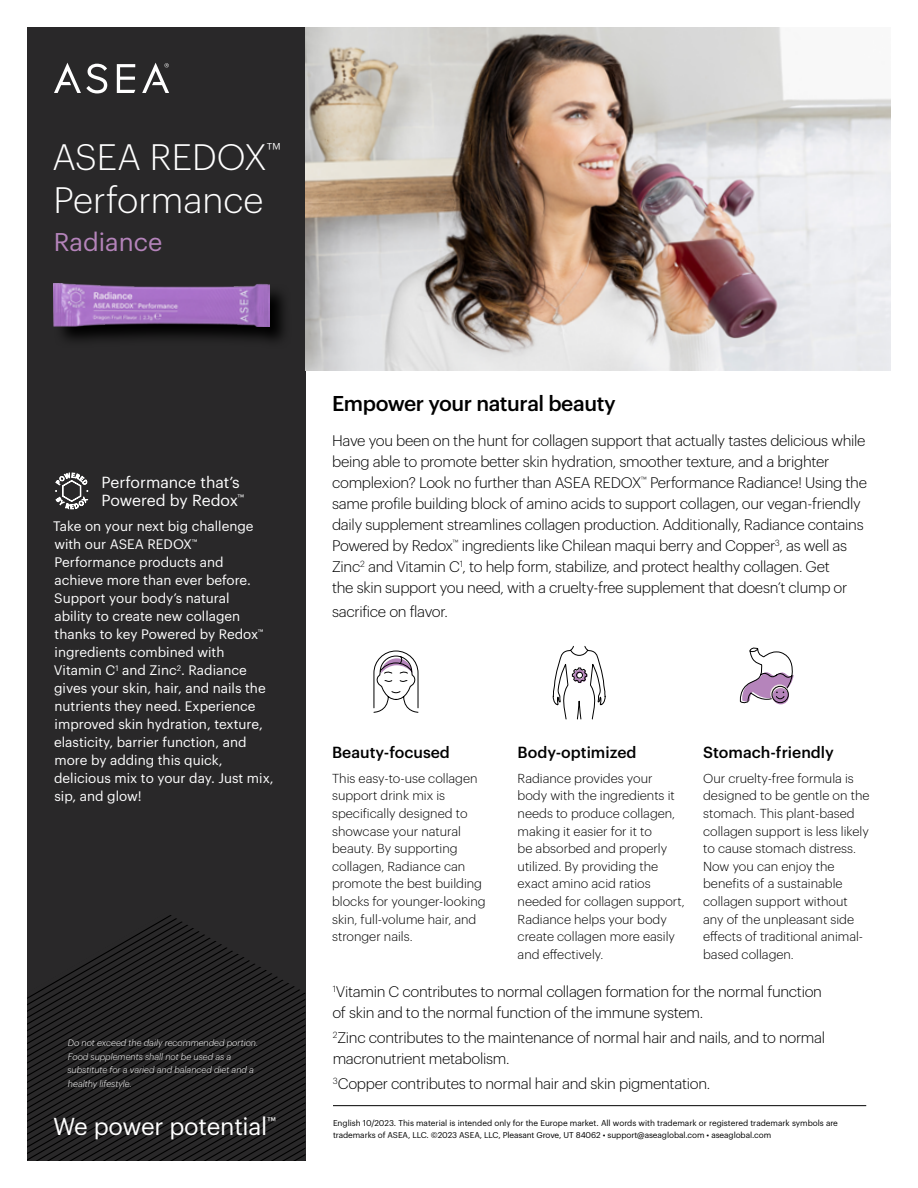
<style>
.page{position:relative;width:918px;height:1188px;background:#fff}
.page>*{position:absolute;margin:0;border:0;box-sizing:border-box;transform-origin:0 0}
.t1{font:300 36px/43.2px "Graphik";color:#fff}
.t2{font:25.05px "Graphik";color:#b584bb}
.t3{font:24px "Graphik";letter-spacing:-.01em;color:#fff}
.t4{font:500 21px "Graphik";letter-spacing:-.02em;color:#000}
.t5{font:500 15.75px "Graphik";color:#000}
.t6{font:15.75px/18px "Graphik";color:#fff}
.t7{font:300 15px/21px "Graphik";letter-spacing:-.02em;color:#000}
.t8{font:13.5px/18px "Graphik";color:#fff}
.t9{font:300 12.75px/17.5px "Graphik";color:#000}
.t10{font:italic 300 9px/13.5px "Graphik";color:#fff}
.t11{font:8.25px/12px "Graphik";letter-spacing:-.005em;color:#000}
</style>
<div class="page">
<div style="left:27px;top:27px;width:279px;height:1134px;background:#292829"></div>
<svg style="left:27px;top:915px;width:278px;height:246px"></svg>
<img style="left:305px;top:27px;width:585px;height:344px">
<svg style="left:54px;top:284px;width:230px;height:57px"></svg>
<img style="left:54px;top:283px;width:215px;height:43px">
<svg style="left:54px;top:63px;width:53px;height:30px"></svg>
<svg style="left:117px;top:64px;width:18px;height:29px"></svg>
<svg style="left:142px;top:63px;width:27px;height:30px"></svg>
<hr style="left:333px;top:1105px;width:533px;height:1px;background:#000">
<svg style="left:55px;top:473px;width:33px;height:36px"></svg>
<svg style="left:373px;top:650px;width:46px;height:63px"></svg>
<svg style="left:739px;top:647px;width:55px;height:57px"></svg>
<svg style="left:552px;top:645px;width:54px;height:75px"></svg>
<h1 class="t1" style="left:52px;top:133px;width:230px">ASEA REDOX<sup>™<br></sup>Performance</h1>
<h2 class="t2" style="left:54px;top:223px;width:110px">Radiance</h2>
<p class="t6" style="left:102px;top:472px;width:144px">Performance that’s<br>Powered by Redox<sup>™</sup></p>
<p class="t8" style="left:53px;top:516px;width:222px">Take on your next big challenge with our ASEA REDOX<sup>™<br></sup>Performance products and achieve more than ever before.<br>Support your body’s natural<br>ability to create new collagen thanks to key Powered by Redox<sup>™ </sup>ingredients combined with<br>Vitamin C<sup>1</sup> and Zinc<sup>2</sup>. Radiance gives your skin, hair, and nails the nutrients they need. Experience improved skin hydration, texture, elasticity, barrier function, and more by adding this quick, delicious mix to your day. Just mix, sip, and glow!</p>
<p class="t10" style="left:68px;top:1035px;width:192px">Do not exceed the daily recommended portion.<br>Food supplements shall not be used as a substitute for a varied and balanced diet and a healthy lifestyle.</p>
<h3 class="t4" style="left:332px;top:387px;width:285px">Empower your natural beauty</h3>
<p class="t7" style="left:332px;top:428px;width:536px">Have you been on the hunt for collagen support that actually tastes delicious while being able to promote better skin hydration, smoother texture, and a brighter complexion? Look no further than ASEA REDOX<sup>™</sup> Performance Radiance! Using the same profile building block of amino acids to support collagen, our vegan-friendly daily supplement streamlines collagen production. Additionally, Radiance contains Powered by Redox<sup>™</sup> ingredients like Chilean maqui berry and Copper<sup>3</sup>, as well as Zinc<sup>2</sup> and Vitamin C<sup>1</sup>, to help form, stabilize, and protect healthy collagen. Get<br>the skin support you need, with a cruelty-free supplement that doesn’t clump or</p>
<p class="t7" style="left:332px;top:599px;width:117px">sacrifice on flavor.</p>
<p class="t5" style="left:332px;top:741px;width:119px">Beauty-focused</p>
<p class="t9" style="left:332px;top:768px;width:155px">This easy-to-use collagen support drink mix is specifically designed to showcase your natural beauty. By supporting collagen, Radiance can promote the best building blocks for younger-looking skin, full-volume hair, and stronger nails.</p>
<p class="t5" style="left:703px;top:741px;width:132px">Stomach-friendly</p>
<p class="t9" style="left:703px;top:768px;width:168px">Our cruelty-free formula is designed to be gentle on the stomach. This plant-based collagen support is less likely to cause stomach distress.<br>Now you can enjoy the benefits of a sustainable collagen support without any of the unpleasant side effects of traditional animal&shy;based collagen.</p>
<p class="t7" style="left:332px;top:980px;width:491px"><sup>1</sup>Vitamin C contributes to normal collagen formation for the normal function of skin and to the normal function of the immune system.</p>
<p class="t7" style="left:333px;top:1026px;width:494px"><sup>2</sup>Zinc contributes to the maintenance of normal hair and nails, and to normal macronutrient metabolism.</p>
<p class="t7" style="left:333px;top:1072px;width:379px"><sup>3</sup>Copper contributes to normal hair and skin pigmentation.</p>
<p class="t5" style="left:518px;top:741px;width:120px">Body-optimized</p>
<p class="t9" style="left:518px;top:768px;width:169px">Radiance provides your body with the ingredients it needs to produce collagen, making it easier for it to<br>be absorbed and properly utilized. By providing the exact amino acid ratios needed for collagen support,<br>Radiance helps your body create collagen more easily and effectively.</p>
<h3 class="t3" style="left:53px;top:1109px;width:224px">We power potential<sup>™</sup></h3>
<p class="t11" style="left:333px;top:1116px;width:506px">English 10/2023. This material is intended only for the Europe market. All words with trademark or registered trademark symbols are trademarks of ASEA, LLC. ©2023 ASEA, LLC, Pleasant Grove, UT 84062 • support@aseaglobal.com • aseaglobal.com</p>
</div>
